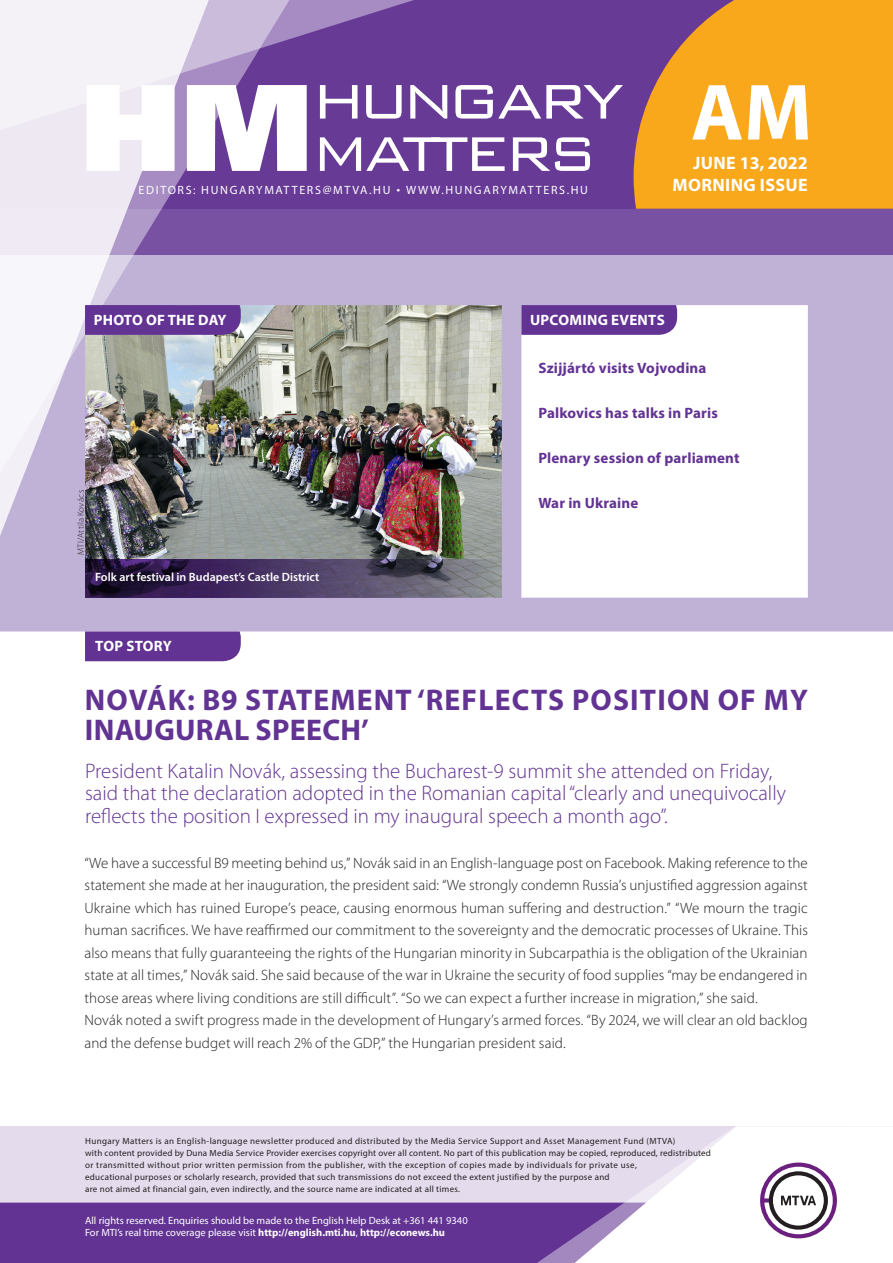
<style>
.page{position:relative;width:893px;height:1263px;background:#fff}
.page>*{position:absolute;margin:0;border:0;box-sizing:border-box;transform-origin:0 0}
.t1{font:700 80.55px "Myriad Pro";color:#fff}
._00_borito_cimsor{font:700 30px/30px "Myriad Pro";letter-spacing:.04em;color:#623393}
._00_borito_alcimsor{font:300 21px/22.5px "Myriad Pro";color:#623393}
.t2{font:700 18px/22.5px "Myriad Pro";letter-spacing:.02em;color:#fff;text-align:right}
._03_kenyer_szöveg-1{font:300 15px/22.5px "Myriad Pro";letter-spacing:.01em;color:#231f20;text-align:justify}
._00_borito_cimsorkic{font:700 15px "Myriad Pro";letter-spacing:.01em;color:#623393}
.t3{font:700 15px "Myriad Pro";letter-spacing:.02em;color:#fff}
.t4{font:12px "Myriad Pro";letter-spacing:.14em;color:#fff}
._04_kepalairas{font:600 12px "Myriad Pro";color:#fff}
.t5{font:10.5px/12px "Myriad Pro";color:#fff}
.t6{font:9px/12px "Myriad Pro";letter-spacing:.03em;color:#231f20}
._03_kenyer_szöveg-1-2{font:300 9px "Myriad Pro";letter-spacing:.03em;color:#231f20}
.s1{font-family:"Geogrotesque"}
.s2{font-weight:700}
</style>
<div class="page">
<div style="left:0;top:1126px;width:893px;height:137px;background:#e4dcec"></div>
<div style="left:0;top:1202px;width:506px;height:61px;background:#623393"></div>
<svg style="left:506px;top:1202px;width:69px;height:61px;background:#6b3e99"></svg>
<svg style="left:575px;top:1126px;width:318px;height:137px"></svg>
<svg style="left:0;top:255px;width:893px;height:376px"></svg>
<div style="left:0;top:0;width:893px;height:255px;background:linear-gradient(to bottom,#633493,#72489e)"></div>
<svg style="left:634px;top:0;width:259px;height:209px;background:#ea9c26"></svg>
<img style="left:225px;top:221px;width:83px;height:287px">
<svg style="left:225px;top:0;width:257px;height:221px;background:#744c9f"></svg>
<svg style="left:0;top:0;width:225px;height:610px"></svg>
<svg style="left:87px;top:85px;width:88px;height:86px"></svg>
<svg style="left:187px;top:85px;width:120px;height:86px"></svg>
<svg style="left:320px;top:85px;width:37px;height:34px"></svg>
<svg style="left:366px;top:85px;width:36px;height:34px"></svg>
<svg style="left:410px;top:85px;width:37px;height:34px"></svg>
<svg style="left:455px;top:85px;width:168px;height:34px"></svg>
<svg style="left:320px;top:137px;width:185px;height:34px"></svg>
<svg style="left:513px;top:137px;width:77px;height:34px"></svg>
<div style="left:85px;top:631px;width:156px;height:30px;background:#623393"></div>
<svg style="left:521px;top:305px;width:156px;height:30px;background:#653795"></svg>
<svg style="left:85px;top:305px;width:156px;height:30px;background:#643693"></svg>
<svg style="left:85px;top:559px;width:417px;height:39px;background:#4a3e60"></svg>
<p class="t4" style="left:139px;top:182px;width:451px">EDITORS: HUNGARYMATTERS@MTVA.HU <span class="s1">¬</span> WWW.HUNGARYMATTERS.HU</p>
<h1 class="t1" style="left:691px;top:60px;width:122px">AM</h1>
<p class="t2" style="left:673px;top:151px;width:137px">JUNE 13, 2022<br>MORNING ISSUE</p>
<p class="t3" style="left:94px;top:310px;width:134px">PHOTO OF THE DAY</p>
<p class="t3" style="left:530px;top:310px;width:136px">UPCOMING EVENTS</p>
<p class="_03_kenyer_szöveg-1-2" style="left:76px;top:555px;width:66px;rotate:-90deg">MTI/Attila Kovács</p>
<p class="_04_kepalairas" style="left:95px;top:569px;width:226px">Folk art festival in Budapest’s Castle District</p>
<p class="_00_borito_cimsorkic" style="left:538px;top:358px;width:170px">Szijjártó visits Vojvodina</p>
<p class="_00_borito_cimsorkic" style="left:538px;top:403px;width:181px">Palkovics has talks in Paris</p>
<p class="_00_borito_cimsorkic" style="left:538px;top:448px;width:203px">Plenary session of parliament</p>
<p class="_00_borito_cimsorkic" style="left:538px;top:493px;width:102px">War in Ukraine</p>
<p class="t3" style="left:95px;top:636px;width:78px">TOP STORY</p>
<p class="_00_borito_cimsor" style="left:85px;top:684px;width:725px">NOVÁK: B9 STATEMENT ‘REFLECTS POSITION OF MY<br>INAUGURAL SPEECH’</p>
<p class="_00_borito_alcimsor" style="left:85px;top:759px;width:702px">President Katalin Novák, assessing the Bucharest-9 summit she attended on Friday, said that the declaration adopted in the Romanian capital “clearly and unequivocally reflects the position I expressed in my inaugural speech a month ago”.</p>
<p class="_03_kenyer_szöveg-1" style="left:85px;top:851px;width:725px">“We have a successful B9 meeting behind us,” Novák said in an English-language post on Facebook. Making reference to the statement she made at her inauguration, the president said: “We strongly condemn Russia’s unjustified aggression against Ukraine which has ruined Europe’s peace, causing enormous human suffering and destruction.” “We mourn the tragic human sacrifices. We have reaffirmed our commitment to the sovereignty and the democratic processes of Ukraine. This also means that fully guaranteeing the rights of the Hungarian minority in Subcarpathia is the obligation of the Ukrainian state at all times,” Novák said. She said because of the war in Ukraine the security of food supplies “may be endangered in those areas where living conditions are still difficult”. “So we can expect a further increase in migration,” she said.</p>
<p class="_03_kenyer_szöveg-1" style="left:85px;top:1009px;width:725px">Novák noted a swift progress made in the development of Hungary’s armed forces. “By 2024, we will clear an old backlog and the defense budget will reach 2% of the GDP,” the Hungarian president said.</p>
<p class="t6" style="left:85px;top:1134px;width:627px">Hungary Matters is an English-language newsletter produced and distributed by the Media Service Support and Asset Management Fund (MTVA)<br>with content provided by Duna Media Service Provider exercises copyright over all content. No part of this publication may be copied, reproduced, redistributed or transmitted without prior written permission from the publisher, with the exception of copies made by individuals for private use,<br>educational purposes or scholarly research, provided that such transmissions do not exceed the extent justified by the purpose and<br>are not aimed at financial gain, even indirectly, and the source name are indicated at all times.</p>
<p class="t5" style="left:85px;top:1214px;width:384px">All rights reserved. Enquiries should be made to the English Help Desk at +361 441 9340<br>For MTI’s real time coverage please visit <span class="s2">http://english.mti.hu</span>, <span class="s2">http://econews.hu</span></p>
</div>
